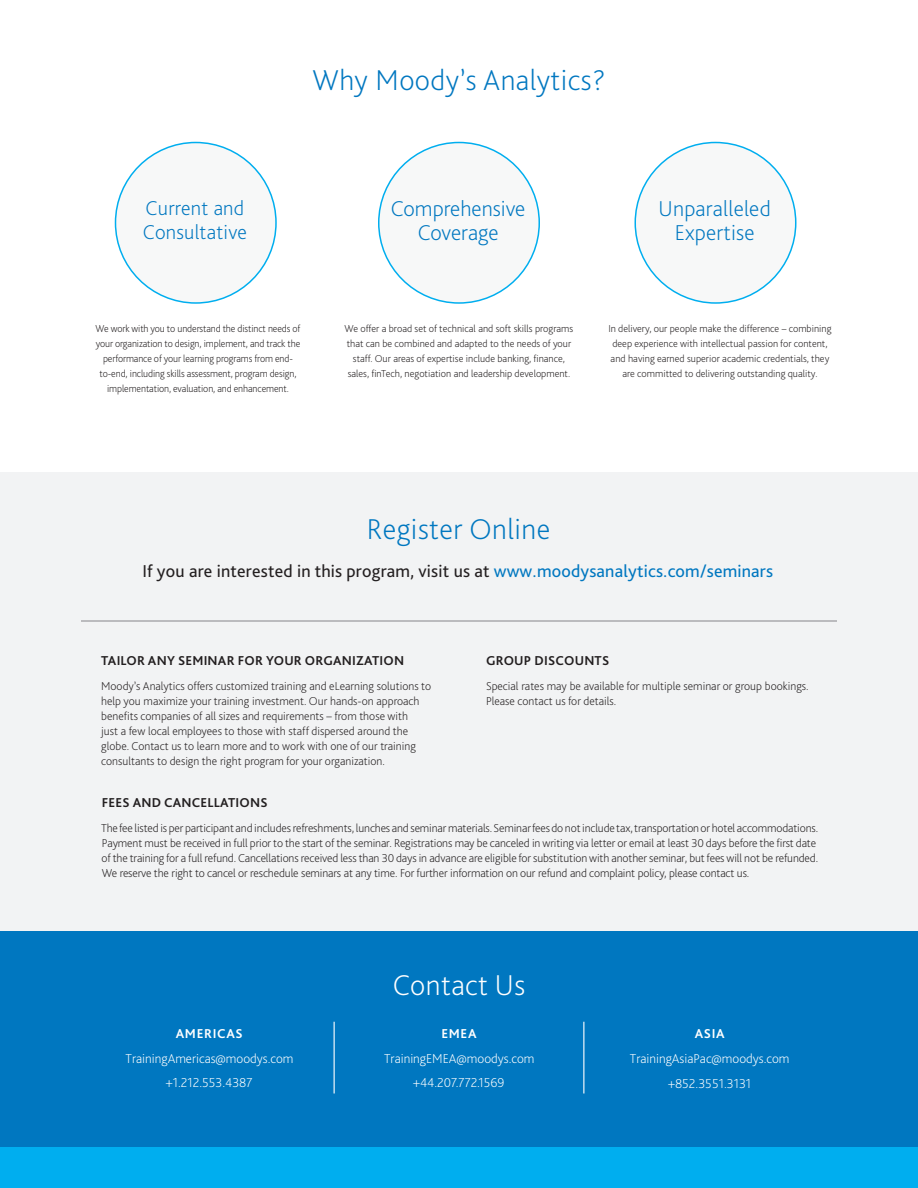
<style>
.page{position:relative;width:918px;height:1188px;background:#fff}
.page>*{position:absolute;margin:0;border:0;box-sizing:border-box;transform-origin:0 0}
.t1{font:200 30px "Bliss Pro";letter-spacing:.015em;color:#0077c0}
.t2{font:200 30px "Bliss Pro";letter-spacing:.015em;color:#fff}
.t3{font:200 22.5px/24px "Bliss Pro";letter-spacing:.005em;color:#0077c0;text-align:center}
.t4{font:200 21px/24px "Bliss Pro";letter-spacing:.01em;color:#0077c0}
.t5{font:18px "Bliss Pro";letter-spacing:.01em;color:#231f20}
.t6{font:200 13.5px/24.8px "Bliss Pro";color:#fff;text-align:center}
.t7{font:700 13.5px "Bliss Pro";letter-spacing:.015em;color:#231f20}
.t8{font:700 13.5px "Bliss Pro";letter-spacing:.05em;color:#fff}
.t9{font:200 12px/15px "Bliss Pro";letter-spacing:-.01em;color:#231f20}
.t10{font:200 10.5px/15px "Bliss Pro";color:#231f20;text-align:center}
.s1{color:#0077c0}
</style>
<div class="page">
<div style="left:0;top:472px;width:918px;height:460px;background:#f2f3f4"></div>
<div style="left:0;top:932px;width:918px;height:216px;background:#0077c0"></div>
<hr style="left:334px;top:1022px;width:1px;height:72px;background:#fff">
<hr style="left:583px;top:1022px;width:1px;height:72px;background:#fff">
<div style="left:116px;top:142px;width:160px;height:161px;background:#f7f8f8;border-radius:50%"></div>
<div style="left:635px;top:142px;width:161px;height:161px;background:#f7f8f8;border-radius:50%"></div>
<div style="left:379px;top:142px;width:160px;height:161px;background:#f7f8f8;border-radius:50%"></div>
<div style="left:0;top:1147px;width:918px;height:41px;background:#00aeef"></div>
<hr style="left:81px;top:620px;width:756px;height:2px;background:#919196">
<h1 class="t1" style="left:313px;top:62px;width:294px">Why Moody’s Analytics?</h1>
<h3 class="t4" style="left:143px;top:196px;width:105px">Current and<br>Consultative</h3>
<h2 class="t3" style="left:659px;top:196px;width:114px">Unparalleled<br>Expertise</h2>
<h2 class="t3" style="left:391px;top:196px;width:136px">Comprehensive<br>Coverage</h2>
<p class="t10" style="left:96px;top:321px;width:206px">We work with you to understand the distinct needs of your organization to design, implement, and track the performance of your learning programs from end&shy;to-end, including skills assessment, program design, implementation, evaluation, and enhancement.</p>
<p class="t10" style="left:345px;top:321px;width:230px">We offer a broad set of technical and soft skills programs that can be combined and adapted to the needs of your staff. Our areas of expertise include banking, finance, sales, finTech, negotiation and leadership development.</p>
<p class="t10" style="left:608px;top:321px;width:225px">In delivery, our people make the difference – combining deep experience with intellectual passion for content, and having earned superior academic credentials, they are committed to delivering outstanding quality.</p>
<h1 class="t1" style="left:367px;top:510px;width:185px">Register Online</h1>
<h3 class="t5" style="left:142px;top:560px;width:632px">If you are interested in this program, visit us at <span class="s1">www.moodysanalytics.com/seminars</span></h3>
<p class="t7" style="left:101px;top:652px;width:304px">TAILOR ANY SEMINAR FOR YOUR ORGANIZATION</p>
<p class="t9" style="left:101px;top:678px;width:332px">Moody’s Analytics offers customized training and eLearning solutions to help you maximize your training investment. Our hands-on approach benefits companies of all sizes and requirements – from those with<br>just a few local employees to those with staff dispersed around the globe. Contact us to learn more and to work with one of our training consultants to design the right program for your organization.</p>
<p class="t7" style="left:486px;top:652px;width:125px">GROUP DISCOUNTS</p>
<p class="t9" style="left:486px;top:678px;width:324px">Special rates may be available for multiple seminar or group bookings.<br>Please contact us for details.</p>
<p class="t7" style="left:102px;top:794px;width:167px">FEES AND CANCELLATIONS</p>
<p class="t9" style="left:101px;top:820px;width:719px">The fee listed is per participant and includes refreshments, lunches and seminar materials. Seminar fees do not include tax, transportation or hotel accommodations.<br>Payment must be received in full prior to the start of the seminar. Registrations may be canceled in writing via letter or email at least 30 days before the first date of the training for a full refund. Cancellations received less than 30 days in advance are eligible for substitution with another seminar, but fees will not be refunded.<br>We reserve the right to cancel or reschedule seminars at any time. For further information on our refund and complaint policy, please contact us.</p>
<p class="t8" style="left:176px;top:1025px;width:69px">AMERICAS</p>
<p class="t6" style="left:126px;top:1046px;width:169px">TrainingAmericas@moodys.com +1.212.553.4387</p>
<h1 class="t2" style="left:393px;top:967px;width:134px">Contact Us</h1>
<p class="t8" style="left:441px;top:1025px;width:37px">EMEA</p>
<p class="t6" style="left:384px;top:1046px;width:152px">TrainingEMEA@moodys.com +44.207.772.1569</p>
<p class="t8" style="left:695px;top:1025px;width:32px">ASIA</p>
<p class="t6" style="left:630px;top:1046px;width:161px">TrainingAsiaPac@moodys.com +852.3551.3131</p>
</div>
